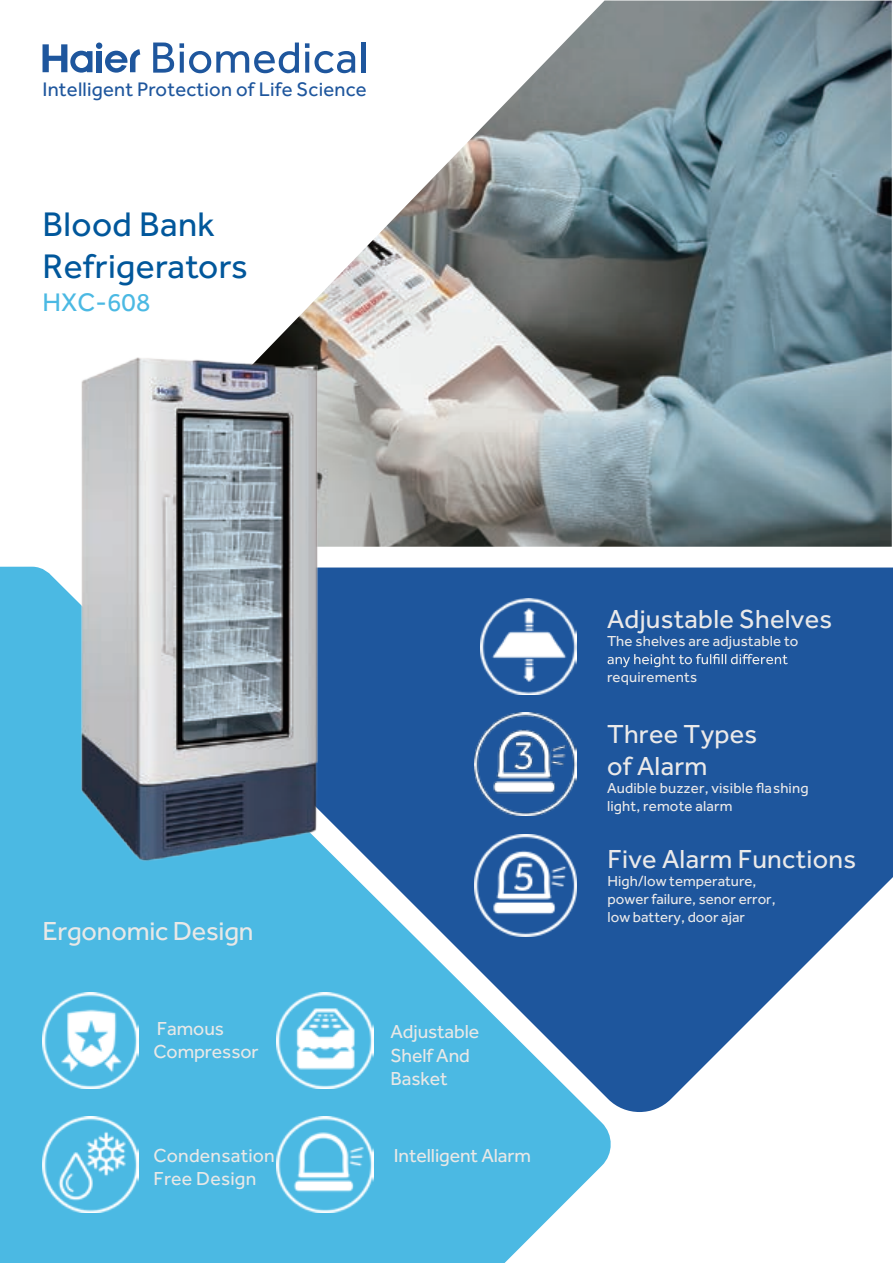
<style>
.page{position:relative;width:893px;height:1263px;background:#fff}
.page>*{position:absolute;margin:0;border:0;box-sizing:border-box;transform-origin:0 0}
.t1{font:35.25px/42.3px "Effra";letter-spacing:.01em;color:#01579b}
.t2{font:27px/32.4px "Effra";letter-spacing:.01em;color:#eae9e9}
.t3{font:27px "Effra";letter-spacing:-.01em;color:#e8e8e7}
.t4{font:26.25px "Effra";letter-spacing:.01em;color:#4bb9e3}
.t5{font:20.25px "Effra";letter-spacing:.01em;color:#1e569d}
.t6{font:19.5px/23.4px "Effra";letter-spacing:-.005em;color:#e8e8e7}
.t7{font:15px/18px "Effra";letter-spacing:.01em;color:#eae9e9}
</style>
<div class="page">
<div style="left:0;top:567px;width:611px;height:696px;background:#4bb9e3"></div>
<svg style="left:90px;top:567px;width:803px;height:545px;background:#4281b9"></svg>
<svg style="left:607px;top:654px;width:181px;height:13px;background:#4e78ae"></svg>
<img style="left:480px;top:598px;width:97px;height:96px">
<img style="left:97px;top:1px;width:795px;height:546px">
<svg style="left:153px;top:43px;width:146px;height:30px"></svg>
<svg style="left:305px;top:43px;width:50px;height:30px"></svg>
<hr style="left:361px;top:43px;width:4px;height:30px;background:#1e569d">
<svg style="left:43px;top:43px;width:97px;height:30px"></svg>
<img style="left:475px;top:713px;width:102px;height:102px">
<img style="left:43px;top:1116px;width:96px;height:96px">
<img style="left:277px;top:992px;width:96px;height:96px">
<img style="left:277px;top:1116px;width:96px;height:96px">
<img style="left:43px;top:992px;width:96px;height:96px">
<img style="left:78px;top:353px;width:244px;height:508px">
<img style="left:474px;top:834px;width:103px;height:103px">
<h3 class="t5" style="left:43px;top:78px;width:326px">Intelligent Protection of Life Science</h3>
<h1 class="t1" style="left:43px;top:203px;width:207px">Blood Bank<br>Refrigerators</h1>
<h3 class="t4" style="left:43px;top:287px;width:109px">HXC-608</h3>
<h2 class="t3" style="left:43px;top:916px;width:213px">Ergonomic Design</h2>
<h3 class="t6" style="left:153px;top:1016px;width:107px">Famous<br>Compressor</h3>
<h3 class="t6" style="left:390px;top:1020px;width:90px">Adjustable<br>Shelf And<br>Basket</h3>
<h3 class="t6" style="left:153px;top:1143px;width:123px">Condensation<br>Free Design</h3>
<h3 class="t6" style="left:394px;top:1143px;width:139px">Intelligent Alarm</h3>
<h2 class="t2" style="left:607px;top:602px;width:227px">Adjustable Shelves</h2>
<p class="t7" style="left:607px;top:632px;width:193px">The shelves are adjustable to</p>
<p class="t7" style="left:607px;top:668px;width:92px">requirements</p>
<h2 class="t2" style="left:607px;top:717px;width:152px">Three Types of Alarm</h2>
<p class="t7" style="left:607px;top:779px;width:203px">Audible buzzer, visible flashing light, remote alarm</p>
<h2 class="t2" style="left:607px;top:842px;width:250px">Five Alarm Functions</h2>
<p class="t7" style="left:607px;top:871px;width:169px">High/low temperature, power failure, senor error, low battery, door ajar</p>
</div>
